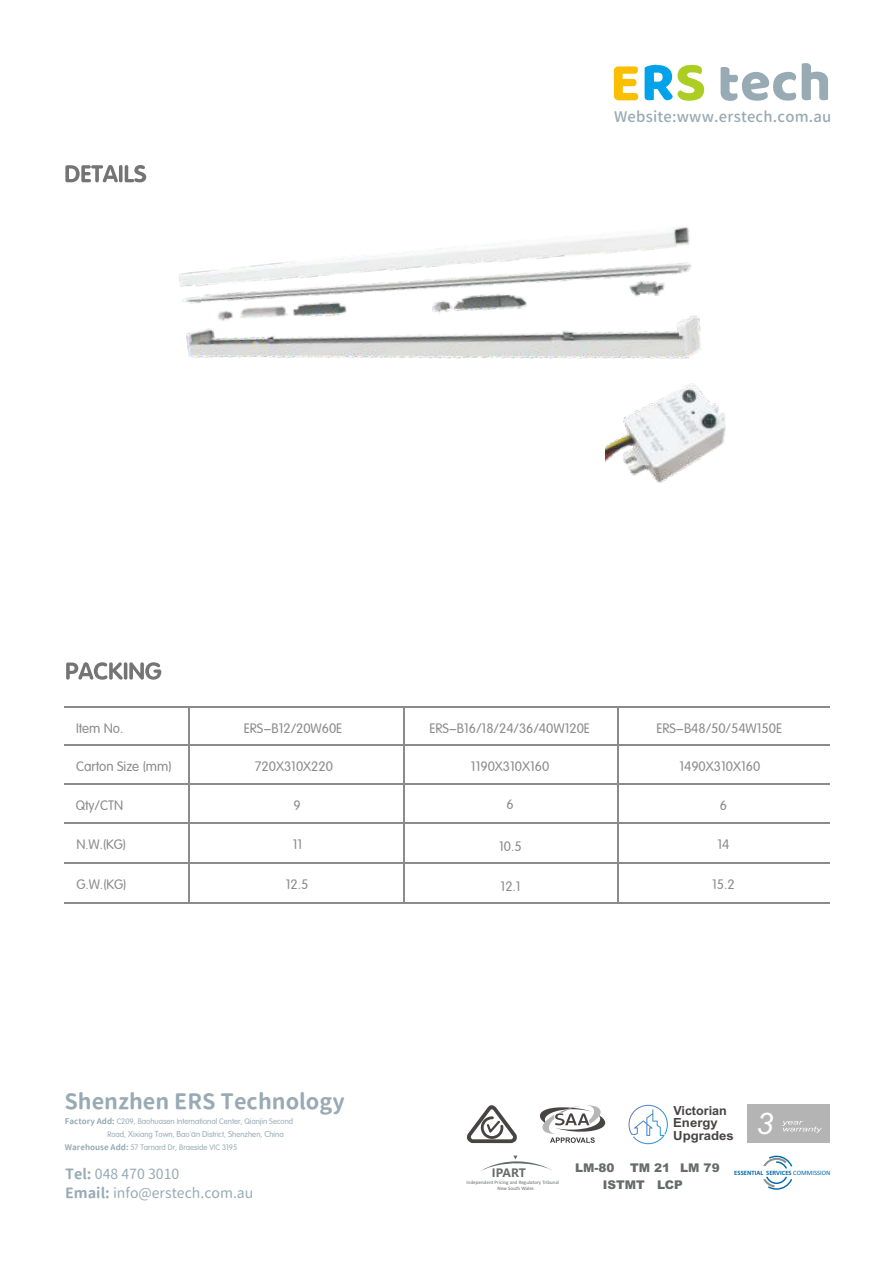
<style>
.page{position:relative;width:893px;height:1262px;background:#fff}
.page>*{position:absolute;margin:0;border:0;box-sizing:border-box;transform-origin:0 0}
.t1{font:italic 29.85px "Arial";color:#fefefe}
.t2{font:700 21.15px "Gen Jyuu Gothic";color:#98aab4}
.t3{font:500 14.85px "Gen Jyuu Gothic";letter-spacing:.015em;color:#98aab4}
.t4{font:14.1px/19px "Gen Jyuu Gothic";color:#98aab4}
.t5{font:13.5px "J Zun Yuan";color:#8b8b8c}
.t6{font:700 12.6px/11.6px "Arial";color:#474443}
.t7{font:700 12.6px "Arial";color:#474443;scale:1.05 1}
.t8{font:900 12px "Arial";color:#666b6a}
.t9{font:700 11.4px "Microsoft Ya Hei";letter-spacing:-.01em;color:#666b6a}
.t10{font:7.8px "J Zun Yuan";color:#98aab4}
.t11{font:700 6.6px "Calibri";color:#006aa9}
.t12{font:5.1px/5.7px "Calibri";color:#666b6a}
.s1{font-family:"Malgun Gothic";font-weight:300}
.s2{font-family:"Gen Jyuu Gothic";font-weight:700}
.s3{font-size:8.55px}
.s4{font-weight:700}
.s5{font-weight:400}
</style>
<div class="page">
<img style="left:120px;top:166px;width:581px;height:193px">
<img style="left:605px;top:383px;width:121px;height:100px">
<svg style="left:65px;top:165px;width:53px;height:17px"></svg>
<hr style="left:119px;top:165px;width:3px;height:17px;background:#757475;border-radius:2px">
<svg style="left:125px;top:165px;width:21px;height:17px"></svg>
<svg style="left:66px;top:662px;width:57px;height:17px"></svg>
<hr style="left:124px;top:662px;width:3px;height:17px;background:#757475;border-radius:2px">
<svg style="left:129px;top:662px;width:32px;height:17px"></svg>
<hr style="left:64px;top:744px;width:765px;height:2px;background:#8b8b8c">
<hr style="left:64px;top:783px;width:765px;height:1px;background:#8b8b8c">
<hr style="left:64px;top:822px;width:765px;height:1px;background:#8b8b8c">
<hr style="left:64px;top:862px;width:765px;height:1px;background:#8b8b8c">
<hr style="left:189px;top:707px;width:1px;height:195px;background:#8b8b8c">
<hr style="left:403px;top:706px;width:1px;height:197px;background:#8b8b8c">
<hr style="left:64px;top:706px;width:765px;height:1px;background:#8b8b8c">
<hr style="left:617px;top:707px;width:1px;height:195px;background:#8b8b8c">
<hr style="left:64px;top:902px;width:765px;height:1px;background:#8b8b8c">
<div style="left:746px;top:1104px;width:83px;height:39px;background:#b4b4b5"></div>
<svg style="left:782px;top:1121px;width:40px;height:11px"></svg>
<svg style="left:480px;top:1155px;width:73px;height:16px"></svg>
<svg style="left:763px;top:1155px;width:29px;height:34px"></svg>
<svg style="left:540px;top:1105px;width:65px;height:37px"></svg>
<svg style="left:466px;top:1105px;width:51px;height:38px"></svg>
<svg style="left:628px;top:1104px;width:40px;height:40px"></svg>
<svg style="left:614px;top:64px;width:91px;height:37px"></svg>
<svg style="left:720px;top:63px;width:108px;height:38px"></svg>
<p class="t3" style="left:614px;top:110px;width:219px">Website:www.erstech.com.au</p>
<p class="t5" style="left:76px;top:721px;width:49px">Item No.</p>
<p class="t5" style="left:244px;top:721px;width:100px">ERS-B12/20W60E</p>
<p class="t5" style="left:429px;top:721px;width:162px">ERS-B16/18/24/36/40W120E</p>
<p class="t5" style="left:656px;top:721px;width:127px">ERS-B48/50/54W150E</p>
<p class="t5" style="left:76px;top:759px;width:97px">Carton Size (mm)</p>
<p class="t5" style="left:76px;top:797px;width:49px">Qty/CTN</p>
<p class="t5" style="left:76px;top:837px;width:51px">N<span class="s1">.</span>W.(KG)</p>
<p class="t5" style="left:255px;top:759px;width:80px">720X310X220</p>
<p class="t5" style="left:679px;top:759px;width:82px">1490X310X160</p>
<p class="t5" style="left:293px;top:797px;width:9px">9</p>
<p class="t5" style="left:293px;top:837px;width:11px">11</p>
<p class="t5" style="left:471px;top:759px;width:80px">1190X310X160</p>
<p class="t5" style="left:506px;top:797px;width:9px">6</p>
<p class="t5" style="left:499px;top:838px;width:24px">10.5</p>
<p class="t5" style="left:719px;top:797px;width:9px">6</p>
<p class="t5" style="left:717px;top:837px;width:13px">14</p>
<p class="t5" style="left:76px;top:876px;width:52px">G.W.(KG)</p>
<p class="t5" style="left:286px;top:876px;width:24px">12.5</p>
<p class="t5" style="left:500px;top:878px;width:22px">12.1</p>
<p class="t5" style="left:712px;top:876px;width:24px">15.2</p>
<h2 class="t2" style="left:64px;top:1090px;width:282px">Shenzhen ERS Technology</h2>
<p class="t10" style="left:65px;top:1116px;width:230px"><span class="s2">Factory Add:</span> C209, Baohuasen International Center, Qianjin Second</p>
<p class="t10" style="left:107px;top:1130px;width:178px">Road, <span class="s3">X</span>ixiang <span class="s3">T</span>own, <span class="s3">B</span>ao'<span class="s3">a</span>n <span class="s3">D</span>istrict, <span class="s3">S</span>henzhen, <span class="s3">C</span>hina</p>
<p class="t10" style="left:65px;top:1143px;width:174px"><span class="s2">Warehouse Add:</span> 57 Tarnard Dr, Braeside VIC 3195</p>
<p class="t4" style="left:65px;top:1164px;width:190px"><span class="s4">Tel:</span> 048 470 3010<br><span class="s4">Email:</span> info@erstech.com.au</p>
<p class="t9" style="left:492px;top:1168px;width:35px">IPART</p>
<p class="t12" style="left:497px;top:1180px;width:63px;text-indent:-31px">Independent Pricing and Regulatory Tribunal<br>New South Wales</p>
<p class="t6" style="left:673px;top:1106px;width:55px">Victorian<br>Energy</p>
<p class="t7" style="left:673px;top:1131px;width:59px">Upgrades</p>
<h1 class="t1" style="left:756px;top:1112px;width:18px">3</h1>
<p class="t8" style="left:575px;top:1163px;width:41px">LM-80</p>
<p class="t11" style="left:630px;top:1170px;width:202px"><sup>TM</sup> <sup>21</sup> <sup>LM</sup> <sup>79</sup> ESSENTIAL SERVICES <span class="s5">COMMISSION</span></p>
<p class="t8" style="left:602px;top:1180px;width:82px">ISTMT LCP</p>
</div>
